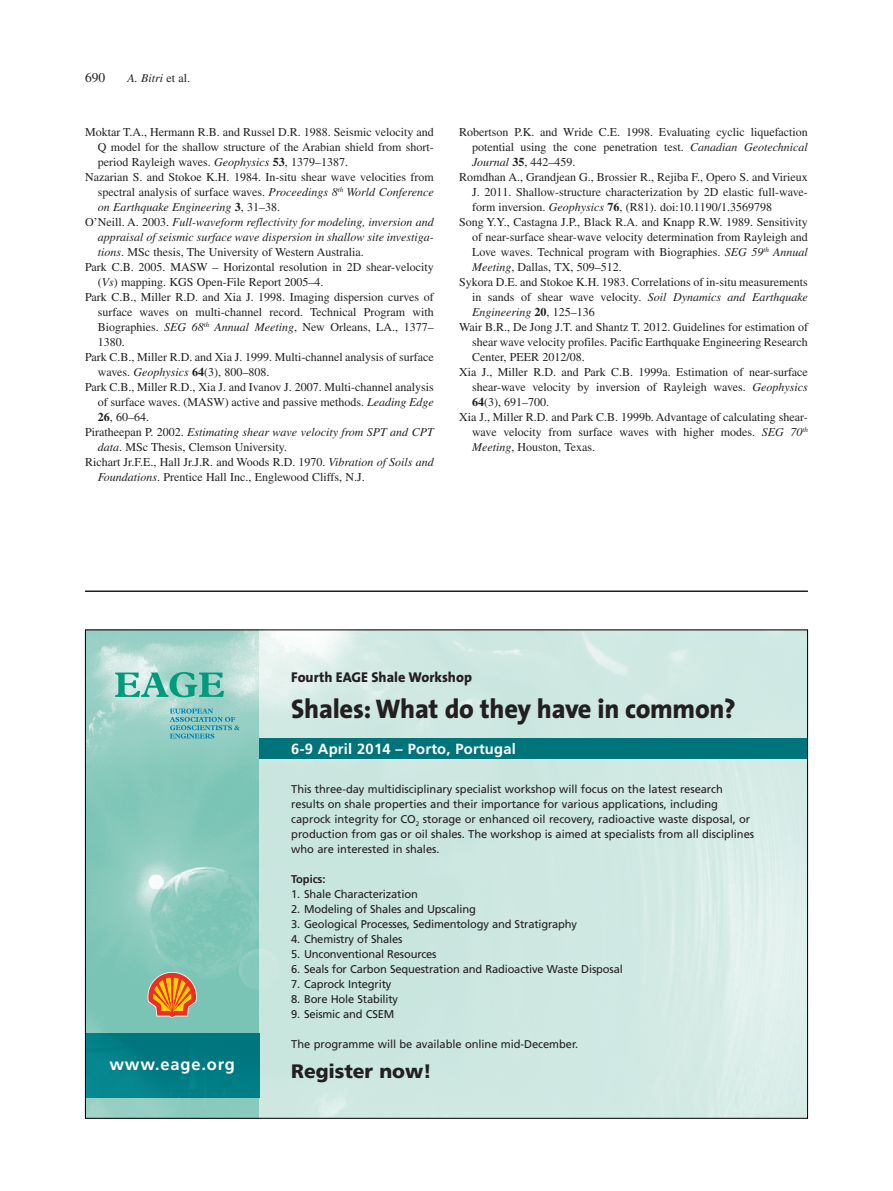
<style>
.page{position:relative;width:893px;height:1191px;background:#fff}
.page>*{position:absolute;margin:0;border:0;box-sizing:border-box;transform-origin:0 0}
.t1{font:800 27px "The Sans";letter-spacing:-.01em;color:#231f20}
.t2{font:900 19.5px "Frutiger LT Std";letter-spacing:-.005em;color:#231f20}
.t3{font:700 16.5px "Frutiger LT Std";letter-spacing:.05em;color:#fff}
.t4{font:700 14.7px "Frutiger LT Std";letter-spacing:.015em;color:#fff}
.t5{font:800 14.25px "The Sans";color:#231f20}
.t6{font:13.5px "Times LT Std";color:#231f20}
._0_Referentie{font:12px/15px "Times LT Std";color:#231f20;text-align:justify}
._0_Referentie-2{font:italic 12px/15px "Times LT Std";color:#231f20;text-align:justify}
.t7{font:11.25px/15px "Frutiger LT Std";letter-spacing:-.005em;color:#231f20}
.t8{font:700 11.25px "Frutiger LT Std";letter-spacing:-.005em;color:#231f20}
.s1{font-style:normal}
.s2{font-style:italic}
.s3{font-weight:700}
</style>
<div class="page">
<hr style="left:85px;top:590px;width:723px;height:2px;background:#231f20">
<img style="left:87px;top:631px;width:172px;height:485px">
<svg style="left:259px;top:631px;width:547px;height:485px;background:#cfe8e2"></svg>
<svg style="left:115px;top:672px;width:109px;height:25px;background:#6cc2b0"></svg>
<svg style="left:170px;top:708px;width:69px;height:30px;background:#78bec1"></svg>
<div style="left:259px;top:738px;width:549px;height:20px;background:#00747b"></div>
<img style="left:87px;top:1033px;width:172px;height:64px">
<svg style="left:148px;top:972px;width:49px;height:45px;background:#da8745"></svg>
<p class="t6" style="left:85px;top:70px;width:22px">690</p>
<p class="_0_Referentie-2" style="left:128px;top:70px;width:64px">A. Bitri <span class="s1">et al.</span></p>
<p class="_0_Referentie" style="left:98px;top:124px;width:337px;text-indent:-13px">Moktar T.A., Hermann R.B. and Russel D.R. 1988. Seismic velocity and Q model for the shallow structure of the Arabian shield from short&shy;period Rayleigh waves. <span class="s2">Geophysics</span> <span class="s3">53</span>, 1379–1387.</p>
<p class="_0_Referentie" style="left:98px;top:169px;width:337px;text-indent:-13px">Nazarian S. and Stokoe K.H. 1984. In-situ shear wave velocities from spectral analysis of surface waves. <span class="s2">Proceedings 8</span><sup>th</sup> <span class="s2">World Conference on Earthquake Engineering</span> <span class="s3">3</span>, 31–38.</p>
<p class="_0_Referentie-2" style="left:98px;top:214px;width:337px;text-indent:-13px"><span class="s1">O’Neill. A. 2003.</span> Full-waveform reflectivity for modeling, inversion and appraisal of seismic surface wave dispersion in shallow site investiga&shy;tions<span class="s1">. MSc thesis, The University of Western Australia.</span></p>
<p class="_0_Referentie" style="left:98px;top:259px;width:337px;text-indent:-13px">Park C.B. 2005. MASW – Horizontal resolution in 2D shear-velocity (<span class="s2">Vs</span>) mapping. KGS Open-File Report 2005–4.</p>
<p class="_0_Referentie" style="left:98px;top:289px;width:337px;text-indent:-13px">Park C.B., Miller R.D. and Xia J. 1998. Imaging dispersion curves of surface waves on multi-channel record. Technical Program with Biographies. <span class="s2">SEG 68</span><sup>th</sup> <span class="s2">Annual Meeting</span>, New Orleans, LA., 1377– 1380.</p>
<p class="_0_Referentie" style="left:98px;top:349px;width:337px;text-indent:-13px">Park C.B., Miller R.D. and Xia J. 1999. Multi-channel analysis of surface waves. <span class="s2">Geophysics</span> <span class="s3">64</span>(3), 800–808.</p>
<p class="_0_Referentie" style="left:98px;top:379px;width:337px;text-indent:-13px">Park C.B., Miller R.D., Xia J. and Ivanov J. 2007. Multi-channel analysis of surface waves. (MASW) active and passive methods. <span class="s2">Leading Edge </span><span class="s3">26</span>, 60–64.</p>
<p class="_0_Referentie" style="left:98px;top:424px;width:337px;text-indent:-13px">Piratheepan P. 2002. <span class="s2">Estimating shear wave velocity from SPT and CPT data</span>. MSc Thesis, Clemson University.</p>
<p class="_0_Referentie" style="left:98px;top:454px;width:337px;text-indent:-13px">Richart Jr.F.E., Hall Jr.J.R. and Woods R.D. 1970. <span class="s2">Vibration of Soils and<br>Foundations</span>. Prentice Hall Inc., Englewood Cliffs, N.J.</p>
<p class="_0_Referentie" style="left:472px;top:124px;width:337px;text-indent:-13px">Robertson P.K. and Wride C.E. 1998. Evaluating cyclic liquefaction potential using the cone penetration test. <span class="s2">Canadian Geotechnical Journal</span> <span class="s3">35</span>, 442–459.</p>
<p class="_0_Referentie" style="left:472px;top:169px;width:337px;text-indent:-13px">Romdhan A., Grandjean G., Brossier R., Rejiba F., Opero S. and Virieux J. 2011. Shallow-structure characterization by 2D elastic full-wave&shy;form inversion. <span class="s2">Geophysics</span> <span class="s3">76</span>, (R81). doi:10.1190/1.3569798</p>
<p class="_0_Referentie" style="left:472px;top:214px;width:337px;text-indent:-13px">Song Y.Y., Castagna J.P., Black R.A. and Knapp R.W. 1989. Sensitivity of near-surface shear-wave velocity determination from Rayleigh and Love waves. Technical program with Biographies. <span class="s2">SEG 59</span><sup>th</sup> <span class="s2">Annual Meeting</span>, Dallas, TX, 509–512.</p>
<p class="_0_Referentie" style="left:472px;top:274px;width:337px;text-indent:-13px">Sykora D.E. and Stokoe K.H. 1983. Correlations of in-situ measurements in sands of shear wave velocity. <span class="s2">Soil Dynamics and Earthquake Engineering</span> <span class="s3">20</span>, 125–136</p>
<p class="_0_Referentie" style="left:472px;top:319px;width:337px;text-indent:-13px">Wair B.R., De Jong J.T. and Shantz T. 2012. Guidelines for estimation of shear wave velocity profiles. Pacific Earthquake Engineering Research Center, PEER 2012/08.</p>
<p class="_0_Referentie" style="left:472px;top:364px;width:337px;text-indent:-13px">Xia J., Miller R.D. and Park C.B. 1999a. Estimation of near-surface shear-wave velocity by inversion of Rayleigh waves. <span class="s2">Geophysics </span><span class="s3">64</span>(3), 691–700.</p>
<p class="_0_Referentie" style="left:472px;top:409px;width:337px;text-indent:-13px">Xia J., Miller R.D. and Park C.B. 1999b. Advantage of calculating shear&shy;wave velocity from surface waves with higher modes. <span class="s2">SEG 70</span><sup>th </sup><span class="s2">Meeting</span>, Houston, Texas.</p>
<p class="t5" style="left:291px;top:665px;width:182px">Fourth EAGE Shale Workshop</p>
<p class="t1" style="left:291px;top:686px;width:446px">Shales: What do they have in common?</p>
<p class="t4" style="left:291px;top:740px;width:226px">6-9 April 2014 – Porto, Portugal</p>
<p class="t3" style="left:109px;top:1054px;width:127px">www.eage.org</p>
<p class="t7" style="left:291px;top:781px;width:464px">This three-day multidisciplinary specialist workshop will focus on the latest research results on shale properties and their importance for various applications, including caprock integrity for CO<sub>2</sub> storage or enhanced oil recovery, radioactive waste disposal, or production from gas or oil shales. The workshop is aimed at specialists from all disciplines who are interested in shales.</p>
<p class="t8" style="left:291px;top:872px;width:36px">Topics:</p>
<p class="t7" style="left:291px;top:886px;width:128px">1. Shale Characterization</p>
<p class="t7" style="left:291px;top:901px;width:186px">2. Modeling of Shales and Upscaling</p>
<p class="t7" style="left:291px;top:916px;width:287px">3. Geological Processes, Sedimentology and Stratigraphy</p>
<p class="t7" style="left:291px;top:931px;width:113px">4. Chemistry of Shales</p>
<p class="t7" style="left:291px;top:946px;width:147px">5. Unconventional Resources</p>
<p class="t7" style="left:291px;top:961px;width:333px">6. Seals for Carbon Sequestration and Radioactive Waste Disposal</p>
<p class="t7" style="left:291px;top:976px;width:102px">7. Caprock Integrity</p>
<p class="t7" style="left:291px;top:991px;width:108px">8. Bore Hole Stability</p>
<p class="t7" style="left:291px;top:1006px;width:105px">9. Seismic and CSEM</p>
<p class="t7" style="left:291px;top:1036px;width:289px">The programme will be available online mid-December.</p>
<p class="t2" style="left:291px;top:1059px;width:142px">Register now!</p>
</div>
